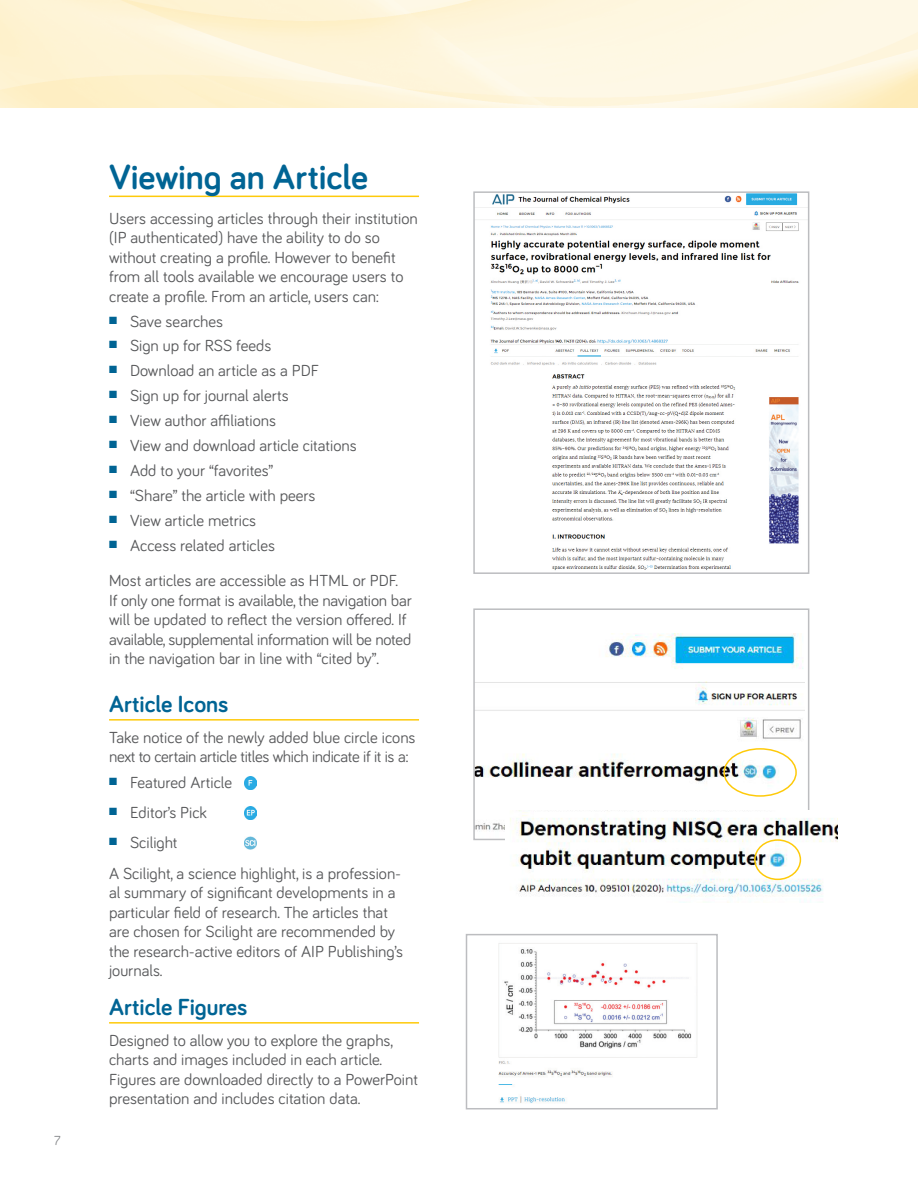
<style>
.page{position:relative;width:918px;height:1188px;background:#fff}
.page>*{position:absolute;margin:0;border:0;box-sizing:border-box;transform-origin:0 0}
.subhead{font:700 36px "Bariol";color:#006494}
.subhead-2{font:700 24px "Bariol";color:#006494}
.body{font:16.5px/19.5px "Bariol";color:#57585a}
.body-2{font:16.5px/19.5px "Bariol";letter-spacing:-.02em;color:#57585a}
.t1{font:13.5px "Bariol";color:#808285}
</style>
<div class="page">
<hr style="left:109px;top:196px;width:310px;height:1px;background:#feca0a">
<hr style="left:109px;top:719px;width:310px;height:2px;background:#feca0a">
<hr style="left:109px;top:1022px;width:310px;height:2px;background:#feca0a">
<img style="left:476px;top:633px;width:329px;height:197px">
<div style="left:473px;top:608px;width:336px;height:232px;border:2px solid #bcbdc0"></div>
<img style="left:505px;top:810px;width:332px;height:93px">
<img style="left:476px;top:194px;width:330px;height:377px">
<div style="left:473px;top:191px;width:336px;height:383px;border:2px solid #bcbdc0"></div>
<img style="left:498px;top:943px;width:199px;height:160px">
<div style="left:466px;top:934px;width:252px;height:175px;border:2px solid #bcbdc0"></div>
<div style="left:723px;top:748px;width:74px;height:49px;border:2px solid #feca0a;border-radius:50%"></div>
<div style="left:754px;top:839px;width:47px;height:41px;border:2px solid #feca0a;border-radius:50%"></div>
<svg style="left:244px;top:777px;width:12px;height:12px"></svg>
<svg style="left:244px;top:807px;width:12px;height:12px"></svg>
<svg style="left:244px;top:837px;width:12px;height:12px"></svg>
<p class="t1" style="left:54px;top:1131px;width:8px">7</p>
<p class="subhead" style="left:109px;top:152px;width:260px">Viewing an Article</p>
<p class="body" style="left:109px;top:208px;width:310px">Users accessing articles through their institution (IP authenticated) have the ability to do so without creating a profile. However to benefit from all tools available we encourage users to create a profile. From an article, users can:</p>
<p class="body" style="left:109px;top:310px;width:116px"><sup>■</sup> Save searches</p>
<p class="body" style="left:109px;top:335px;width:164px"><sup>■</sup> Sign up for RSS feeds</p>
<p class="body" style="left:109px;top:360px;width:212px"><sup>■</sup> Download an article as a PDF</p>
<p class="body" style="left:109px;top:385px;width:181px"><sup>■</sup> Sign up for journal alerts</p>
<p class="body" style="left:109px;top:410px;width:168px"><sup>■</sup> View author affiliations</p>
<p class="body" style="left:109px;top:435px;width:249px"><sup>■</sup> View and download article citations</p>
<p class="body" style="left:109px;top:460px;width:166px"><sup>■</sup> Add to your “favorites”</p>
<p class="body" style="left:109px;top:485px;width:208px"><sup>■</sup> “Share” the article with peers</p>
<p class="body" style="left:109px;top:510px;width:149px"><sup>■</sup> View article metrics</p>
<p class="body" style="left:109px;top:535px;width:167px"><sup>■</sup> Access related articles</p>
<p class="body" style="left:109px;top:570px;width:304px">Most articles are accessible as HTML or PDF.<br>If only one format is available, the navigation bar will be updated to reflect the version offered. If available, supplemental information will be noted in the navigation bar in line with “cited by”.</p>
<p class="subhead-2" style="left:109px;top:688px;width:121px">Article Icons</p>
<p class="body-2" style="left:109px;top:727px;width:308px">Take notice of the newly added blue circle icons next to certain article titles which indicate if it is a:</p>
<p class="body" style="left:109px;top:772px;width:125px"><sup>■</sup> Featured Article</p>
<p class="body" style="left:109px;top:802px;width:99px"><sup>■</sup> Editor’s Pick</p>
<p class="body" style="left:109px;top:832px;width:70px"><sup>■</sup> Scilight</p>
<p class="body" style="left:109px;top:862px;width:296px">A Scilight, a science highlight, is a profession&shy;al summary of significant developments in a particular field of research. The articles that are chosen for Scilight are recommended by the research-active editors of AIP Publishing’s journals.</p>
<p class="subhead-2" style="left:109px;top:991px;width:140px">Article Figures</p>
<p class="body" style="left:109px;top:1030px;width:310px">Designed to allow you to explore the graphs, charts and images included in each article.<br>Figures are downloaded directly to a PowerPoint presentation and includes citation data.</p>
</div>
